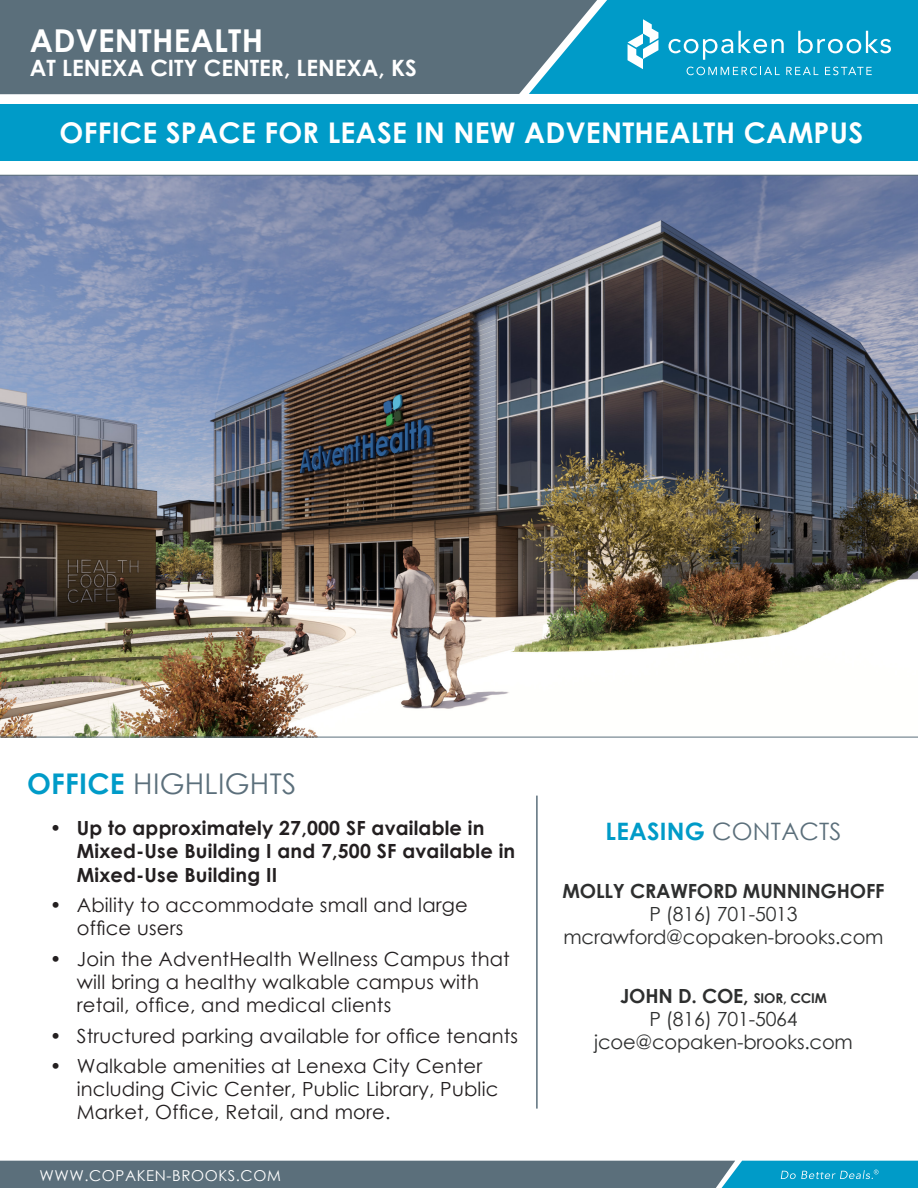
<style>
.page{position:relative;width:918px;height:1188px;background:#fff}
.page>*{position:absolute;margin:0;border:0;box-sizing:border-box;transform-origin:0 0}
.Subhead{font:700 31.5px "Century Gothic";letter-spacing:.01em;color:#fff}
.Subhead-2{font:700 28.5px "Century Gothic";letter-spacing:.01em;color:#fff}
.Subhead-3{font:28.5px "Century Gothic";letter-spacing:.01em;color:#5b6f7b}
.t1{font:24px "Century Gothic";letter-spacing:.01em;color:#5b6f7b}
.Subhead-4{font:700 22.5px "Century Gothic";color:#fff}
.t2{font:19.5px/23.4px "Century Gothic";letter-spacing:.01em;color:#231f20}
.t3{font:19.5px/23.4px "Century Gothic";letter-spacing:-.01em;color:#2e2f2f;text-align:center}
.t4{font:700 19.5px/23.4px "Century Gothic";letter-spacing:.01em;color:#231f20}
.t5{font:700 19.5px "Century Gothic";letter-spacing:-.01em;color:#2e2f2f}
.t6{font:15px "Century Gothic";letter-spacing:.04em;color:#fff}
.s1{font-weight:700;color:#009bc8}
.s2{font-weight:700}
.s3{font-weight:700;font-size:13.5px}
</style>
<div class="page">
<svg style="left:0;top:1161px;width:918px;height:27px;background:#4b798b"></svg>
<div style="left:597px;top:0;width:321px;height:94px;background:#009bc8"></div>
<hr style="left:536px;top:796px;width:2px;height:313px;background:#5b6f7b">
<svg style="left:687px;top:67px;width:93px;height:8px"></svg>
<svg style="left:786px;top:67px;width:32px;height:8px"></svg>
<svg style="left:825px;top:67px;width:47px;height:8px"></svg>
<svg style="left:668px;top:31px;width:116px;height:29px;background:#2fadd2"></svg>
<svg style="left:798px;top:31px;width:93px;height:22px"></svg>
<svg style="left:628px;top:19px;width:30px;height:50px"></svg>
<div style="left:0;top:0;width:597px;height:94px;background:#5b6f7b"></div>
<div style="left:0;top:104px;width:918px;height:56px;background:#009bc8"></div>
<img style="left:0;top:175px;width:918px;height:562px">
<p class="Subhead" style="left:30px;top:16px;width:235px">ADVENTHEALTH</p>
<p class="Subhead-4" style="left:30px;top:50px;width:389px">AT LENEXA CITY CENTER, LENEXA, KS</p>
<p class="Subhead-2" style="left:60px;top:111px;width:805px">OFFICE SPACE FOR LEASE IN NEW ADVENTHEALTH CAMPUS</p>
<p class="Subhead-3" style="left:27px;top:764px;width:271px"><span class="s1">OFFICE</span> HIGHLIGHTS</p>
<p class="t4" style="left:77px;top:815px;width:440px;text-indent:-27px">• Up to approximately 27,000 SF available in<br>Mixed-Use Building I and 7,500 SF available in<br>Mixed-Use Building II</p>
<p class="t2" style="left:77px;top:893px;width:393px;text-indent:-27px">• Ability to accommodate small and large office users</p>
<p class="t2" style="left:77px;top:947px;width:435px;text-indent:-27px">• Join the AdventHealth Wellness Campus that will bring a healthy walkable campus with retail, office, and medical clients</p>
<p class="t2" style="left:50px;top:1024px;width:470px">• Structured parking available for office tenants</p>
<p class="t2" style="left:77px;top:1054px;width:423px;text-indent:-27px">• Walkable amenities at Lenexa City Center including Civic Center, Public Library, Public<br>Market, Office, Retail, and more.</p>
<p class="t6" style="left:39px;top:1165px;width:243px">WWW.COPAKEN-BROOKS.COM</p>
<p class="t1" style="left:606px;top:815px;width:237px"><span class="s1">LEASING</span> CONTACTS</p>
<p class="t5" style="left:563px;top:876px;width:323px">MOLLY CRAWFORD MUNNINGHOFF</p>
<p class="t3" style="left:564px;top:902px;width:322px">P (816) 701-5013 mcrawford@copaken-brooks.com</p>
<p class="t3" style="left:594px;top:984px;width:260px"><span class="s2">JOHN D. COE,</span> <span class="s3">SIOR, CCIM<br></span>P (816) 701-5064 jcoe@copaken-brooks.com</p>
</div>
